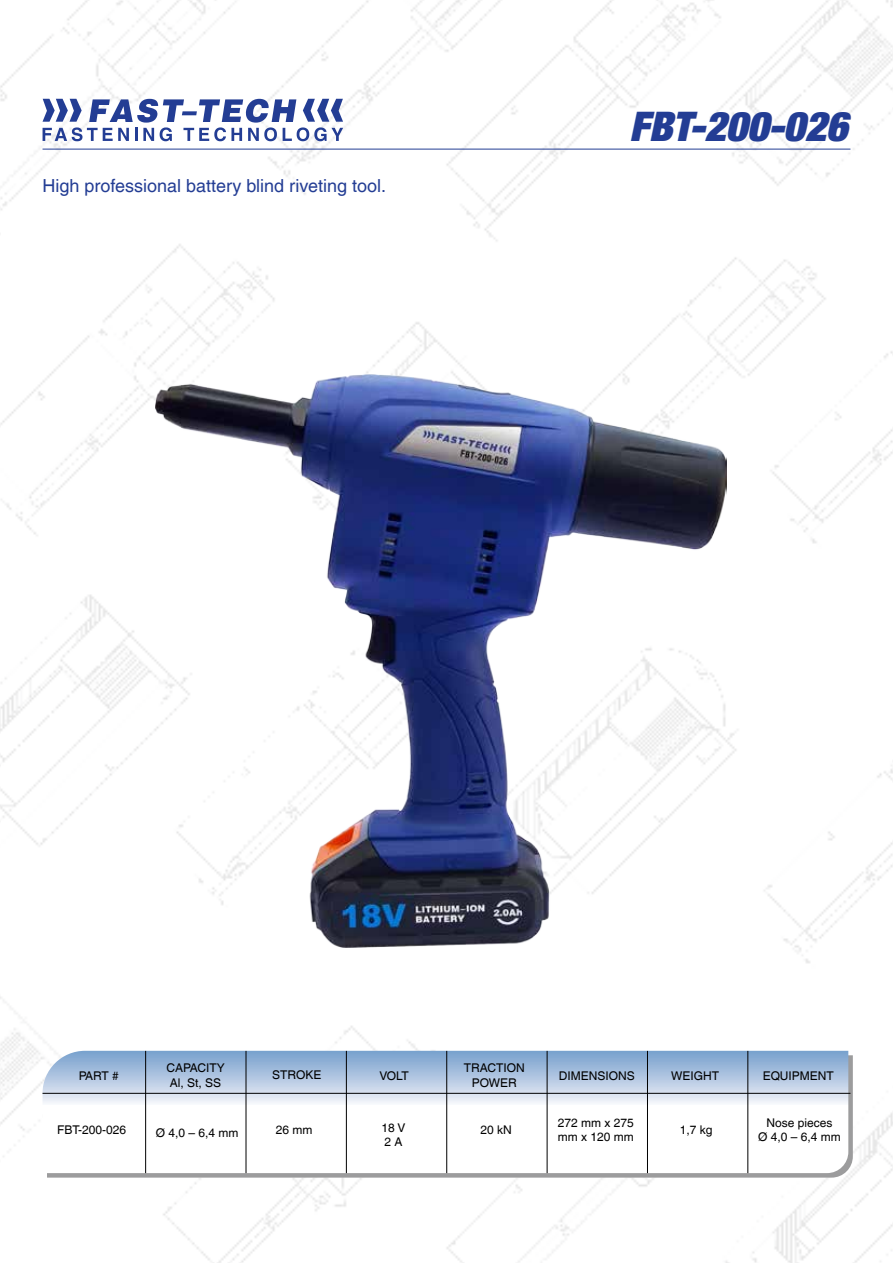
<style>
.page{position:relative;width:893px;height:1263px;background:#fff}
.page>*{position:absolute;margin:0;border:0;box-sizing:border-box;transform-origin:0 0}
.t1{font:italic 900 condensed 40.95px "Helvetica Neue LT Pro";color:#233d94}
.t2{font:18px "Helvetica LT Com";color:#233d94}
.t3{font:12px/14.4px "Helvetica LT Com";color:#000}
</style>
<div class="page">
<img style="left:0;top:0;width:893px;height:1263px">
<svg style="left:43px;top:99px;width:300px;height:42px"></svg>
<hr style="left:43px;top:149px;width:807px;height:1px;background:#233d94">
<svg style="left:47px;top:1055px;width:806px;height:122px;background:#a1a1a2"></svg>
<svg style="left:43px;top:1051px;width:805px;height:122px"></svg>
<hr style="left:145px;top:1051px;width:1px;height:122px;background:#000">
<hr style="left:346px;top:1051px;width:1px;height:122px;background:#000">
<hr style="left:246px;top:1051px;width:1px;height:122px;background:#000">
<hr style="left:446px;top:1051px;width:1px;height:122px;background:#000">
<hr style="left:547px;top:1051px;width:1px;height:122px;background:#000">
<hr style="left:647px;top:1051px;width:1px;height:122px;background:#000">
<hr style="left:747px;top:1051px;width:1px;height:122px;background:#000">
<hr style="left:43px;top:1093px;width:807px;height:1px;background:#000">
<img style="left:155px;top:374px;width:572px;height:573px">
<h2 class="t2" style="left:43px;top:175px;width:345px">High professional battery blind riveting tool.</h2>
<h1 class="t1" style="left:629px;top:100px;width:220px">FBT-200-026</h1>
<p class="t3" style="left:167px;top:1060px;width:60px;line-height:15px">CAPACITY<br>Al, St, SS</p>
<p class="t3" style="left:464px;top:1060px;width:62px;line-height:15px;text-align:center">TRACTION<br>POWER</p>
<p class="t3" style="left:79px;top:1068px;width:42px">PART #</p>
<p class="t3" style="left:272px;top:1067px;width:51px">STROKE</p>
<p class="t3" style="left:379px;top:1068px;width:31px">VOLT</p>
<p class="t3" style="left:559px;top:1068px;width:78px">DIMENSIONS</p>
<p class="t3" style="left:671px;top:1068px;width:49px">WEIGHT</p>
<p class="t3" style="left:763px;top:1068px;width:73px">EQUIPMENT</p>
<p class="t3" style="left:57px;top:1122px;width:71px">FBT-200-026</p>
<p class="t3" style="left:156px;top:1125px;width:84px">Ø 4,0 – 6,4 mm</p>
<p class="t3" style="left:276px;top:1122px;width:38px">26 mm</p>
<p class="t3" style="left:680px;top:1122px;width:34px">1,7 kg</p>
<p class="t3" style="left:758px;top:1115px;width:84px;text-align:center">Nose pieces<br>Ø 4,0 – 6,4 mm</p>
<p class="t3" style="left:558px;top:1115px;width:78px">272 mm x 275 mm x 120 mm</p>
<p class="t3" style="left:381px;top:1120px;width:26px">18 V<br>2 A</p>
<p class="t3" style="left:480px;top:1122px;width:33px">20 kN</p>
</div>
